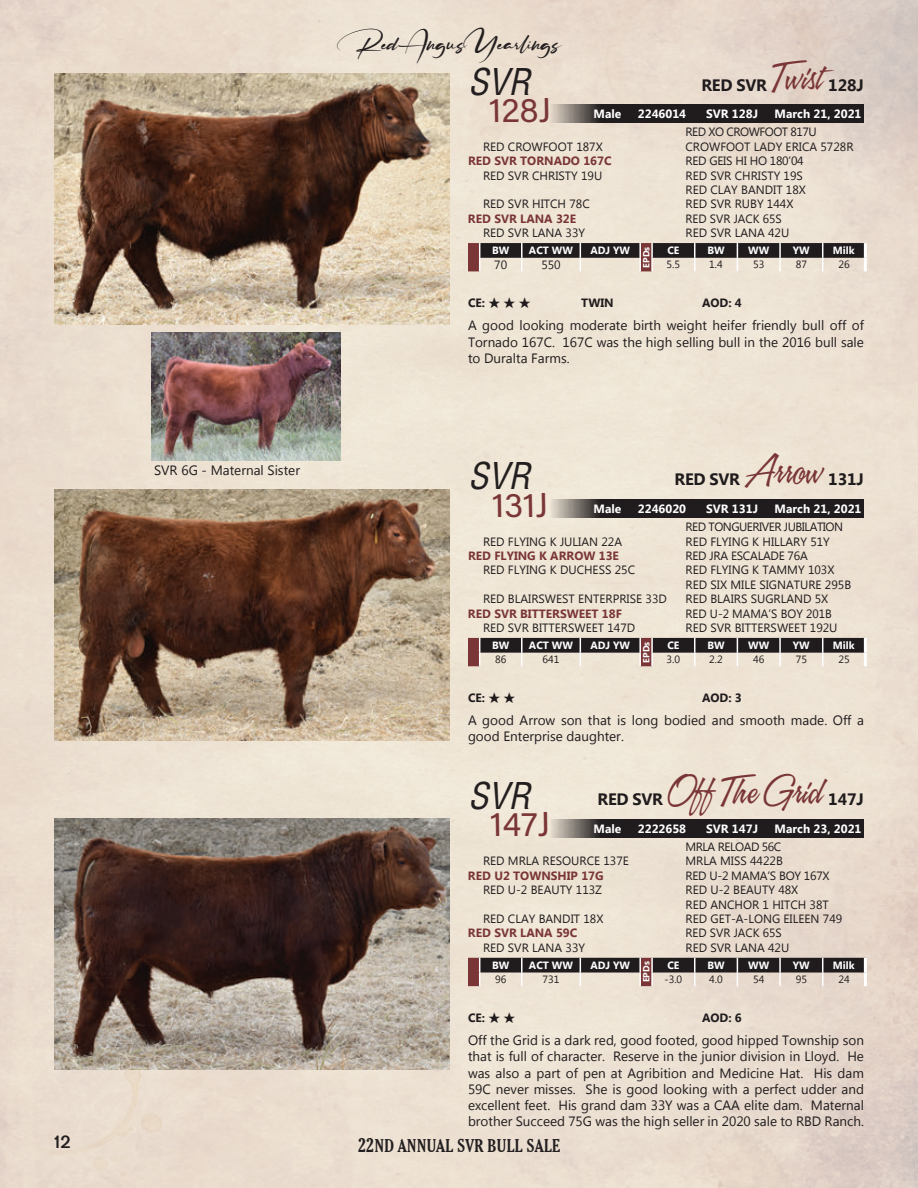
<style>
.page{position:relative;width:918px;height:1188px;background:#fff}
.page>*{position:absolute;margin:0;border:0;box-sizing:border-box;transform-origin:0 0}
.t1{font:italic condensed 36px "Helvetica";color:#231f20}
.Lot{font:34.5px "Acumin Pro";color:#7a3636}
.t2{font:21px "Ruthligos";color:#231f20}
.t3{font:700 condensed 18px "Cheltenham BT";color:#231f20}
.t4{font:18px "Gothic 725 BT Bold A";color:#231f20}
.Animal_Name{font:700 16.5px "Lao UI";letter-spacing:-.02em;color:#201c1d}
.Footnotes{font:13.5px/16.2px "Lao UI";color:#201c1d;text-align:justify}
.Pedigree{font:12px "Lao UI";color:#201c1d}
.Pedigree-2{font:700 12px "Lao UI";color:#7a3636}
.t5{font:700 12px "Lao UI";color:#fff}
.Pedigree-3{font:12px "Lao UI";letter-spacing:-.04em;color:#201c1d}
.Pedigree-4{font:12px "Lao UI";letter-spacing:-.02em;color:#201c1d}
.CE{font:700 12px "Lao UI";color:#201c1d}
.t6{font:12px "Lao UI";color:#231f20}
.t7{font:700 10.5px "Lao UI";color:#fff}
.t8{font:10.5px "Lao UI";color:#201c1d}
.t9{font:700 9px "Lao UI";color:#fff}
.s1{font-family:"A&S Speedway";font-weight:400;font-size:36px;color:#7a3636}
.s2{font-size:19.5px}
</style>
<div class="page">
<img style="left:0;top:0;width:918px;height:1188px">
<div style="left:550px;top:104px;width:314px;height:19px;background:#201c1d"></div>
<svg style="left:468px;top:243px;width:399px;height:28px;background:#867c76"></svg>
<div style="left:550px;top:499px;width:314px;height:19px;background:#201c1d"></div>
<svg style="left:468px;top:638px;width:399px;height:28px;background:#867c76"></svg>
<div style="left:550px;top:819px;width:314px;height:19px;background:#201c1d"></div>
<svg style="left:468px;top:958px;width:399px;height:28px;background:#867b75"></svg>
<img style="left:54px;top:74px;width:396px;height:251px">
<img style="left:54px;top:489px;width:396px;height:252px">
<img style="left:54px;top:818px;width:396px;height:251px">
<img style="left:152px;top:333px;width:188px;height:128px">
<p class="t2" style="left:356px;top:31px;width:208px">Red Angus Yearlings</p>
<p class="t1" style="left:468px;top:58px;width:64px">SVR</p>
<p class="Lot" style="left:489px;top:86px;width:65px">128J</p>
<p class="Animal_Name" style="left:702px;top:74px;width:164px">RED SVR <span class="s1">Twist</span> 128J</p>
<p class="t5" style="left:594px;top:106px;width:29px">Male</p>
<p class="t5" style="left:638px;top:106px;width:50px">2246014</p>
<p class="t5" style="left:706px;top:106px;width:53px">SVR 128J</p>
<p class="t5" style="left:775px;top:106px;width:88px">March 21, 2021</p>
<p class="Pedigree-3" style="left:686px;top:124px;width:133px">RED XO CROWFOOT 817U</p>
<p class="Pedigree" style="left:483px;top:138px;width:121px">RED CROWFOOT 187X</p>
<p class="Pedigree" style="left:686px;top:138px;width:170px">CROWFOOT LADY ERICA 5728R</p>
<p class="Pedigree-2" style="left:468px;top:153px;width:145px">RED SVR TORNADO 167C</p>
<p class="Pedigree-4" style="left:685px;top:153px;width:120px">RED GEIS HI HO 180’04</p>
<p class="Pedigree" style="left:483px;top:167px;width:121px">RED SVR CHRISTY 19U</p>
<p class="Pedigree" style="left:686px;top:167px;width:119px">RED SVR CHRISTY 19S</p>
<p class="Pedigree" style="left:686px;top:182px;width:122px">RED CLAY BANDIT 18X</p>
<p class="Pedigree" style="left:483px;top:196px;width:108px">RED SVR HITCH 78C</p>
<p class="Pedigree" style="left:686px;top:196px;width:109px">RED SVR RUBY 144X</p>
<p class="Pedigree-2" style="left:468px;top:210px;width:110px">RED SVR LANA 32E</p>
<p class="Pedigree" style="left:686px;top:210px;width:98px">RED SVR JACK 65S</p>
<p class="Pedigree" style="left:483px;top:225px;width:104px">RED SVR LANA 33Y</p>
<p class="Pedigree" style="left:686px;top:225px;width:105px">RED SVR LANA 42U</p>
<p class="t7" style="left:492px;top:243px;width:19px">BW</p>
<p class="t7" style="left:529px;top:243px;width:46px">ACT WW</p>
<p class="t7" style="left:590px;top:243px;width:41px">ADJ YW</p>
<p class="t9" style="left:640px;top:268px;width:22px;rotate:-90deg">EPDs</p>
<p class="t7" style="left:667px;top:243px;width:14px">CE</p>
<p class="t7" style="left:707px;top:243px;width:19px">BW</p>
<p class="t7" style="left:748px;top:243px;width:23px">WW</p>
<p class="t7" style="left:793px;top:243px;width:18px">YW</p>
<p class="t7" style="left:833px;top:243px;width:23px">Milk</p>
<p class="t6" style="left:494px;top:257px;width:14px">70</p>
<p class="t6" style="left:541px;top:257px;width:21px">550</p>
<p class="t8" style="left:667px;top:258px;width:15px">5.5</p>
<p class="t8" style="left:709px;top:258px;width:15px">1.4</p>
<p class="t8" style="left:753px;top:258px;width:13px">53</p>
<p class="t8" style="left:796px;top:258px;width:13px">87</p>
<p class="t8" style="left:838px;top:258px;width:13px">26</p>
<p class="Footnotes" style="left:154px;top:462px;width:147px">SVR 6G - Maternal Sister</p>
<p class="CE" style="left:468px;top:295px;width:64px">CE: ★ ★ ★</p>
<p class="CE" style="left:581px;top:295px;width:34px">TWIN</p>
<p class="CE" style="left:702px;top:295px;width:41px">AOD: 4</p>
<p class="Footnotes" style="left:468px;top:317px;width:398px">A good looking moderate birth weight heifer friendly bull off of Tornado 167C. 167C was the high selling bull in the 2016 bull sale to Duralta Farms.</p>
<p class="t1" style="left:468px;top:453px;width:64px">SVR</p>
<p class="Lot" style="left:492px;top:481px;width:59px">131J</p>
<p class="Animal_Name" style="left:675px;top:469px;width:191px">RED SVR <span class="s1">Arrow</span> 131J</p>
<p class="t5" style="left:594px;top:501px;width:29px">Male</p>
<p class="t5" style="left:638px;top:501px;width:50px">2246020</p>
<p class="t5" style="left:706px;top:501px;width:53px">SVR 131J</p>
<p class="t5" style="left:775px;top:501px;width:88px">March 21, 2021</p>
<p class="Pedigree-3" style="left:686px;top:519px;width:159px">RED TONGUERIVER JUBILATION</p>
<p class="Pedigree" style="left:483px;top:533px;width:141px">RED FLYING K JULIAN 22A</p>
<p class="Pedigree" style="left:686px;top:533px;width:146px">RED FLYING K HILLARY 51Y</p>
<p class="Pedigree-2" style="left:468px;top:548px;width:153px">RED FLYING K ARROW 13E</p>
<p class="Pedigree-4" style="left:686px;top:548px;width:124px">RED JRA ESCALADE 76A</p>
<p class="Pedigree" style="left:483px;top:562px;width:154px">RED FLYING K DUCHESS 25C</p>
<p class="Pedigree" style="left:686px;top:562px;width:151px">RED FLYING K TAMMY 103X</p>
<p class="Pedigree" style="left:686px;top:577px;width:167px">RED SIX MILE SIGNATURE 295B</p>
<p class="Pedigree" style="left:483px;top:591px;width:185px">RED BLAIRSWEST ENTERPRISE 33D</p>
<p class="Pedigree" style="left:686px;top:591px;width:144px">RED BLAIRS SUGRLAND 5X</p>
<p class="Pedigree-2" style="left:468px;top:605px;width:155px">RED SVR BITTERSWEET 18F</p>
<p class="Pedigree" style="left:686px;top:605px;width:148px">RED U-2 MAMA’S BOY 201B</p>
<p class="Pedigree" style="left:483px;top:620px;width:154px">RED SVR BITTERSWEET 147D</p>
<p class="Pedigree" style="left:686px;top:620px;width:154px">RED SVR BITTERSWEET 192U</p>
<p class="t7" style="left:492px;top:638px;width:19px">BW</p>
<p class="t7" style="left:529px;top:638px;width:46px">ACT WW</p>
<p class="t7" style="left:590px;top:638px;width:41px">ADJ YW</p>
<p class="t9" style="left:640px;top:663px;width:22px;rotate:-90deg">EPDs</p>
<p class="t7" style="left:667px;top:638px;width:14px">CE</p>
<p class="t7" style="left:707px;top:638px;width:19px">BW</p>
<p class="t7" style="left:748px;top:638px;width:23px">WW</p>
<p class="t7" style="left:793px;top:638px;width:18px">YW</p>
<p class="t7" style="left:833px;top:638px;width:23px">Milk</p>
<p class="t8" style="left:495px;top:653px;width:13px">86</p>
<p class="t8" style="left:543px;top:653px;width:18px">641</p>
<p class="t8" style="left:667px;top:653px;width:15px">3.0</p>
<p class="t8" style="left:709px;top:653px;width:15px">2.2</p>
<p class="t8" style="left:753px;top:653px;width:13px">46</p>
<p class="t8" style="left:796px;top:653px;width:13px">75</p>
<p class="t8" style="left:838px;top:653px;width:13px">25</p>
<p class="CE" style="left:468px;top:690px;width:49px">CE: ★ ★</p>
<p class="CE" style="left:702px;top:690px;width:41px">AOD: 3</p>
<p class="Footnotes" style="left:468px;top:712px;width:398px">A good Arrow son that is long bodied and smooth made. Off a good Enterprise daughter.</p>
<p class="t1" style="left:468px;top:773px;width:64px">SVR</p>
<p class="Lot" style="left:490px;top:800px;width:63px">147J</p>
<p class="Animal_Name" style="left:598px;top:788px;width:268px">RED SVR <span class="s1">Off The Grid</span> 147J</p>
<p class="t5" style="left:594px;top:820px;width:29px">Male</p>
<p class="t5" style="left:638px;top:820px;width:50px">2222658</p>
<p class="t5" style="left:706px;top:820px;width:53px">SVR 147J</p>
<p class="t5" style="left:775px;top:820px;width:88px">March 23, 2021</p>
<p class="Pedigree-3" style="left:686px;top:839px;width:97px">MRLA RELOAD 56C</p>
<p class="Pedigree" style="left:483px;top:853px;width:147px">RED MRLA RESOURCE 137E</p>
<p class="Pedigree" style="left:686px;top:853px;width:99px">MRLA MISS 4422B</p>
<p class="Pedigree-2" style="left:468px;top:868px;width:137px">RED U2 TOWNSHIP 17G</p>
<p class="Pedigree-4" style="left:685px;top:868px;width:146px">RED U-2 MAMA’S BOY 167X</p>
<p class="Pedigree" style="left:483px;top:882px;width:121px">RED U-2 BEAUTY 113Z</p>
<p class="Pedigree" style="left:686px;top:882px;width:114px">RED U-2 BEAUTY 48X</p>
<p class="Pedigree" style="left:686px;top:896px;width:145px">RED ANCHOR 1 HITCH 38T</p>
<p class="Pedigree" style="left:483px;top:911px;width:122px">RED CLAY BANDIT 18X</p>
<p class="Pedigree" style="left:686px;top:911px;width:158px">RED GET-A-LONG EILEEN 749</p>
<p class="Pedigree-2" style="left:468px;top:925px;width:111px">RED SVR LANA 59C</p>
<p class="Pedigree" style="left:686px;top:925px;width:98px">RED SVR JACK 65S</p>
<p class="Pedigree" style="left:483px;top:940px;width:104px">RED SVR LANA 33Y</p>
<p class="Pedigree" style="left:686px;top:940px;width:105px">RED SVR LANA 42U</p>
<p class="t7" style="left:492px;top:958px;width:19px">BW</p>
<p class="t7" style="left:529px;top:958px;width:46px">ACT WW</p>
<p class="t7" style="left:590px;top:958px;width:41px">ADJ YW</p>
<p class="t9" style="left:640px;top:982px;width:22px;rotate:-90deg">EPDs</p>
<p class="t7" style="left:667px;top:958px;width:14px">CE</p>
<p class="t7" style="left:707px;top:958px;width:19px">BW</p>
<p class="t7" style="left:748px;top:958px;width:23px">WW</p>
<p class="t7" style="left:793px;top:958px;width:18px">YW</p>
<p class="t7" style="left:833px;top:958px;width:23px">Milk</p>
<p class="t8" style="left:495px;top:972px;width:13px">96</p>
<p class="t8" style="left:543px;top:972px;width:18px">731</p>
<p class="t8" style="left:665px;top:972px;width:19px">-3.0</p>
<p class="t8" style="left:709px;top:972px;width:15px">4.0</p>
<p class="t8" style="left:753px;top:972px;width:13px">54</p>
<p class="t8" style="left:796px;top:972px;width:13px">95</p>
<p class="t8" style="left:838px;top:972px;width:13px">24</p>
<p class="CE" style="left:468px;top:1010px;width:49px">CE: ★ ★</p>
<p class="CE" style="left:702px;top:1010px;width:41px">AOD: 6</p>
<p class="Footnotes" style="left:468px;top:1032px;width:398px">Off the Grid is a dark red, good footed, good hipped Township son that is full of character. Reserve in the junior division in Lloyd. He was also a part of pen at Agribition and Medicine Hat. His dam 59C never misses. She is good looking with a perfect udder and excellent feet. His grand dam 33Y was a CAA elite dam. Maternal brother Succeed 75G was the high seller in 2020 sale to RBD Ranch.</p>
<h3 class="t4" style="left:54px;top:1131px;width:18px">12</h3>
<h3 class="t3" style="left:358px;top:1135px;width:204px"><span class="s2">22</span>ND ANNUAL SVR BULL SALE</h3>
</div>
